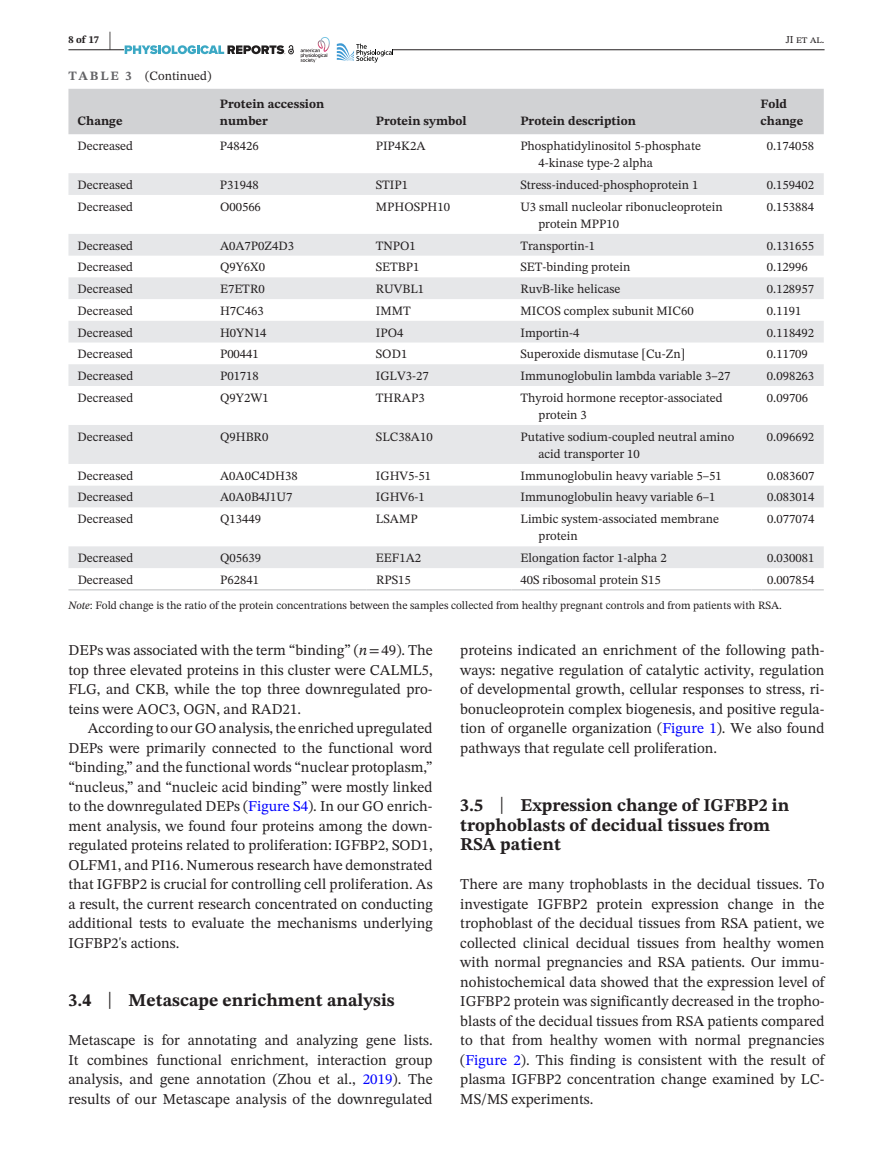
<style>
.page{position:relative;width:893px;height:1174px;background:#fff}
.page>*{position:absolute;margin:0;border:0;box-sizing:border-box;transform-origin:0 0}
.t1{font:700 18px/19.5px "STIX Two Text";color:#231f20}
.t2{font:15px/19.5px "STIX Two Text";color:#231f20;text-align:justify}
.t3{font:12.75px/17.2px "STIX Two Text";color:#231f20}
.t4{font:700 12.75px/17.2px "STIX Two Text";color:#231f20}
.t5{font:11.25px "STIX Two Text";color:#231f20}
.t6{font:10.5px "STIX Two Text";color:#231f20}
.t7{font:700 10.5px "STIX Two Text";color:#231f20}
.s1{font-size:21px}
.s2{font-weight:700;color:#636366}
.s3{font-style:italic}
.s4{font-family:"STIX"}
.s5{color:#00f}
.s6{font-weight:400;font-size:23.7px}
</style>
<div class="page">
<hr style="left:68px;top:49px;width:756px;height:1px;background:#231f20">
<div style="left:125px;top:37px;width:268px;height:26px;background:#fff"></div>
<svg style="left:125px;top:45px;width:169px;height:10px"></svg>
<svg style="left:337px;top:43px;width:56px;height:20px"></svg>
<img style="left:320px;top:37px;width:10px;height:14px">
<svg style="left:301px;top:40px;width:26px;height:23px"></svg>
<div style="left:68px;top:89px;width:756px;height:45px;background:#d1d2d4"></div>
<svg style="left:68px;top:173px;width:756px;height:395px"></svg>
<hr style="left:68px;top:589px;width:143px;height:1px;background:#d1d2d4">
<hr style="left:211px;top:589px;width:156px;height:1px;background:#d1d2d4">
<hr style="left:367px;top:589px;width:144px;height:1px;background:#d1d2d4">
<hr style="left:511px;top:589px;width:240px;height:1px;background:#d1d2d4">
<hr style="left:751px;top:589px;width:73px;height:1px;background:#d1d2d4">
<p class="t7" style="left:68px;top:32px;width:44px">8 of 17 <span class="s1">|</span></p>
<p class="t6" style="left:786px;top:32px;width:40px">JI et al.</p>
<p class="t3" style="left:68px;top:67px;width:144px"><span class="s2">TABLE 3</span> (Continued)</p>
<p class="t4" style="left:77px;top:112px;width:47px">Change</p>
<p class="t4" style="left:220px;top:95px;width:106px">Protein accession number</p>
<p class="t4" style="left:376px;top:112px;width:92px">Protein symbol</p>
<p class="t4" style="left:520px;top:112px;width:117px">Protein description</p>
<p class="t4" style="left:760px;top:95px;width:44px">Fold change</p>
<p class="t3" style="left:77px;top:137px;width:57px">Decreased</p>
<p class="t3" style="left:220px;top:137px;width:40px">P48426</p>
<p class="t3" style="left:376px;top:137px;width:51px">PIP4K2A</p>
<p class="t3" style="left:538px;top:137px;width:164px;text-indent:-18px">Phosphatidylinositol 5-phosphate<br>4-kinase type-2 alpha</p>
<p class="t3" style="left:767px;top:137px;width:49px">0.174058</p>
<p class="t3" style="left:77px;top:176px;width:57px">Decreased</p>
<p class="t3" style="left:220px;top:176px;width:40px">P31948</p>
<p class="t3" style="left:376px;top:176px;width:34px">STIP1</p>
<p class="t3" style="left:520px;top:176px;width:179px">Stress-induced-phosphoprotein 1</p>
<p class="t3" style="left:767px;top:176px;width:49px">0.159402</p>
<p class="t3" style="left:77px;top:198px;width:57px">Decreased</p>
<p class="t3" style="left:220px;top:198px;width:42px">O00566</p>
<p class="t3" style="left:376px;top:198px;width:76px">MPHOSPH10</p>
<p class="t3" style="left:538px;top:198px;width:186px;text-indent:-18px">U3 small nucleolar ribonucleoprotein protein MPP10</p>
<p class="t3" style="left:767px;top:198px;width:49px">0.153884</p>
<p class="t3" style="left:78px;top:237px;width:57px">Decreased</p>
<p class="t3" style="left:220px;top:237px;width:76px">A0A7P0Z4D3</p>
<p class="t3" style="left:376px;top:237px;width:42px">TNPO1</p>
<p class="t3" style="left:520px;top:237px;width:76px">Transportin-1</p>
<p class="t3" style="left:767px;top:237px;width:49px">0.131655</p>
<p class="t3" style="left:78px;top:258px;width:57px">Decreased</p>
<p class="t3" style="left:220px;top:258px;width:47px">Q9Y6X0</p>
<p class="t3" style="left:376px;top:258px;width:45px">SETBP1</p>
<p class="t3" style="left:520px;top:258px;width:111px">SET-binding protein</p>
<p class="t3" style="left:767px;top:258px;width:42px">0.12996</p>
<p class="t3" style="left:78px;top:280px;width:57px">Decreased</p>
<p class="t3" style="left:220px;top:280px;width:46px">E7ETR0</p>
<p class="t3" style="left:376px;top:280px;width:50px">RUVBL1</p>
<p class="t3" style="left:520px;top:280px;width:102px">RuvB-like helicase</p>
<p class="t3" style="left:767px;top:280px;width:49px">0.128957</p>
<p class="t3" style="left:78px;top:302px;width:57px">Decreased</p>
<p class="t3" style="left:220px;top:302px;width:45px">H7C463</p>
<p class="t3" style="left:376px;top:302px;width:37px">IMMT</p>
<p class="t3" style="left:520px;top:302px;width:175px">MICOS complex subunit MIC60</p>
<p class="t3" style="left:767px;top:302px;width:36px">0.1191</p>
<p class="t3" style="left:78px;top:323px;width:57px">Decreased</p>
<p class="t3" style="left:220px;top:323px;width:48px">H0YN14</p>
<p class="t3" style="left:376px;top:323px;width:29px">IPO4</p>
<p class="t3" style="left:520px;top:323px;width:60px">Importin-4</p>
<p class="t3" style="left:767px;top:323px;width:49px">0.118492</p>
<p class="t3" style="left:78px;top:345px;width:57px">Decreased</p>
<p class="t3" style="left:220px;top:345px;width:40px">P00441</p>
<p class="t3" style="left:376px;top:345px;width:33px">SOD1</p>
<p class="t3" style="left:520px;top:345px;width:166px">Superoxide dismutase [Cu-Zn]</p>
<p class="t3" style="left:767px;top:345px;width:42px">0.11709</p>
<p class="t3" style="left:78px;top:367px;width:57px">Decreased</p>
<p class="t3" style="left:220px;top:367px;width:40px">P01718</p>
<p class="t3" style="left:376px;top:367px;width:54px">IGLV3-27</p>
<p class="t3" style="left:520px;top:367px;width:211px">Immunoglobulin lambda variable 3–27</p>
<p class="t3" style="left:767px;top:367px;width:49px">0.098263</p>
<p class="t3" style="left:78px;top:389px;width:57px">Decreased</p>
<p class="t3" style="left:220px;top:389px;width:50px">Q9Y2W1</p>
<p class="t3" style="left:376px;top:389px;width:50px">THRAP3</p>
<p class="t3" style="left:538px;top:389px;width:186px;text-indent:-18px">Thyroid hormone receptor-associated protein 3</p>
<p class="t3" style="left:767px;top:389px;width:42px">0.09706</p>
<p class="t3" style="left:78px;top:428px;width:57px">Decreased</p>
<p class="t3" style="left:220px;top:428px;width:50px">Q9HBR0</p>
<p class="t3" style="left:376px;top:428px;width:58px">SLC38A10</p>
<p class="t3" style="left:538px;top:428px;width:197px;text-indent:-18px">Putative sodium-coupled neutral amino acid transporter 10</p>
<p class="t3" style="left:767px;top:428px;width:49px">0.096692</p>
<p class="t3" style="left:78px;top:467px;width:57px">Decreased</p>
<p class="t3" style="left:220px;top:467px;width:79px">A0A0C4DH38</p>
<p class="t3" style="left:376px;top:467px;width:57px">IGHV5-51</p>
<p class="t3" style="left:520px;top:467px;width:203px">Immunoglobulin heavy variable 5–51</p>
<p class="t3" style="left:767px;top:467px;width:49px">0.083607</p>
<p class="t3" style="left:78px;top:488px;width:57px">Decreased</p>
<p class="t3" style="left:220px;top:488px;width:74px">A0A0B4J1U7</p>
<p class="t3" style="left:376px;top:488px;width:50px">IGHV6-1</p>
<p class="t3" style="left:520px;top:488px;width:196px">Immunoglobulin heavy variable 6–1</p>
<p class="t3" style="left:767px;top:488px;width:49px">0.083014</p>
<p class="t3" style="left:78px;top:510px;width:57px">Decreased</p>
<p class="t3" style="left:220px;top:510px;width:42px">Q13449</p>
<p class="t3" style="left:376px;top:510px;width:43px">LSAMP</p>
<p class="t3" style="left:539px;top:510px;width:182px;text-indent:-18px">Limbic system-associated membrane protein</p>
<p class="t3" style="left:767px;top:510px;width:49px">0.077074</p>
<p class="t3" style="left:78px;top:549px;width:57px">Decreased</p>
<p class="t3" style="left:220px;top:549px;width:42px">Q05639</p>
<p class="t3" style="left:376px;top:549px;width:47px">EEF1A2</p>
<p class="t3" style="left:521px;top:549px;width:148px">Elongation factor 1-alpha 2</p>
<p class="t3" style="left:767px;top:549px;width:49px">0.030081</p>
<p class="t3" style="left:78px;top:571px;width:57px">Decreased</p>
<p class="t3" style="left:220px;top:571px;width:40px">P62841</p>
<p class="t3" style="left:376px;top:571px;width:36px">RPS15</p>
<p class="t3" style="left:521px;top:571px;width:142px">40S ribosomal protein S15</p>
<p class="t3" style="left:767px;top:571px;width:49px">0.007854</p>
<p class="t5" style="left:68px;top:597px;width:715px"><span class="s3">Note</span>: Fold change is the ratio of the protein concentrations between the samples collected from healthy pregnant controls and from patients with RSA.</p>
<p class="t2" style="left:68px;top:640px;width:366px">DEPs was associated with the term “binding” (<span class="s3">n</span><span class="s4">=</span>49). The top three elevated proteins in this cluster were CALML5, FLG, and CKB, while the top three downregulated pro&shy;teins were AOC3, OGN, and RAD21.</p>
<p class="t2" style="left:68px;top:718px;width:366px;text-indent:20px">According to our GO analysis, the enriched upregulated DEPs were primarily connected to the functional word “binding,” and the functional words “nuclear protoplasm,” “nucleus,” and “nucleic acid binding” were mostly linked to the downregulated DEPs (<span class="s5">Figure S4</span>). In our GO enrich&shy;ment analysis, we found four proteins among the down&shy;regulated proteins related to proliferation: IGFBP2, SOD1, OLFM1, and PI16. Numerous research have demonstrated that IGFBP2 is crucial for controlling cell proliferation. As a result, the current research concentrated on conducting additional tests to evaluate the mechanisms underlying IGFBP2's actions.</p>
<p class="t1" style="left:68px;top:991px;width:328px">3.4 <span class="s6">|</span> Metascape enrichment analysis</p>
<p class="t2" style="left:68px;top:1030px;width:366px">Metascape is for annotating and analyzing gene lists.<br>It combines functional enrichment, interaction group analysis, and gene annotation (Zhou et al., <span class="s5">2019</span>). The results of our Metascape analysis of the downregulated</p>
<p class="t2" style="left:460px;top:640px;width:366px">proteins indicated an enrichment of the following path&shy;ways: negative regulation of catalytic activity, regulation of developmental growth, cellular responses to stress, ri&shy;bonucleoprotein complex biogenesis, and positive regula&shy;tion of organelle organization (<span class="s5">Figure 1</span>). We also found pathways that regulate cell proliferation.</p>
<p class="t1" style="left:460px;top:796px;width:331px">3.5 <span class="s6">|</span> Expression change of IGFBP2 in trophoblasts of decidual tissues from<br>RSA patient</p>
<p class="t2" style="left:460px;top:874px;width:366px">There are many trophoblasts in the decidual tissues. To investigate IGFBP2 protein expression change in the trophoblast of the decidual tissues from RSA patient, we collected clinical decidual tissues from healthy women with normal pregnancies and RSA patients. Our immu&shy;nohistochemical data showed that the expression level of IGFBP2 protein was significantly decreased in the tropho&shy;blasts of the decidual tissues from RSA patients compared to that from healthy women with normal pregnancies (<span class="s5">Figure 2</span>). This finding is consistent with the result of plasma IGFBP2 concentration change examined by LC-MS/MS experiments.</p>
</div>
